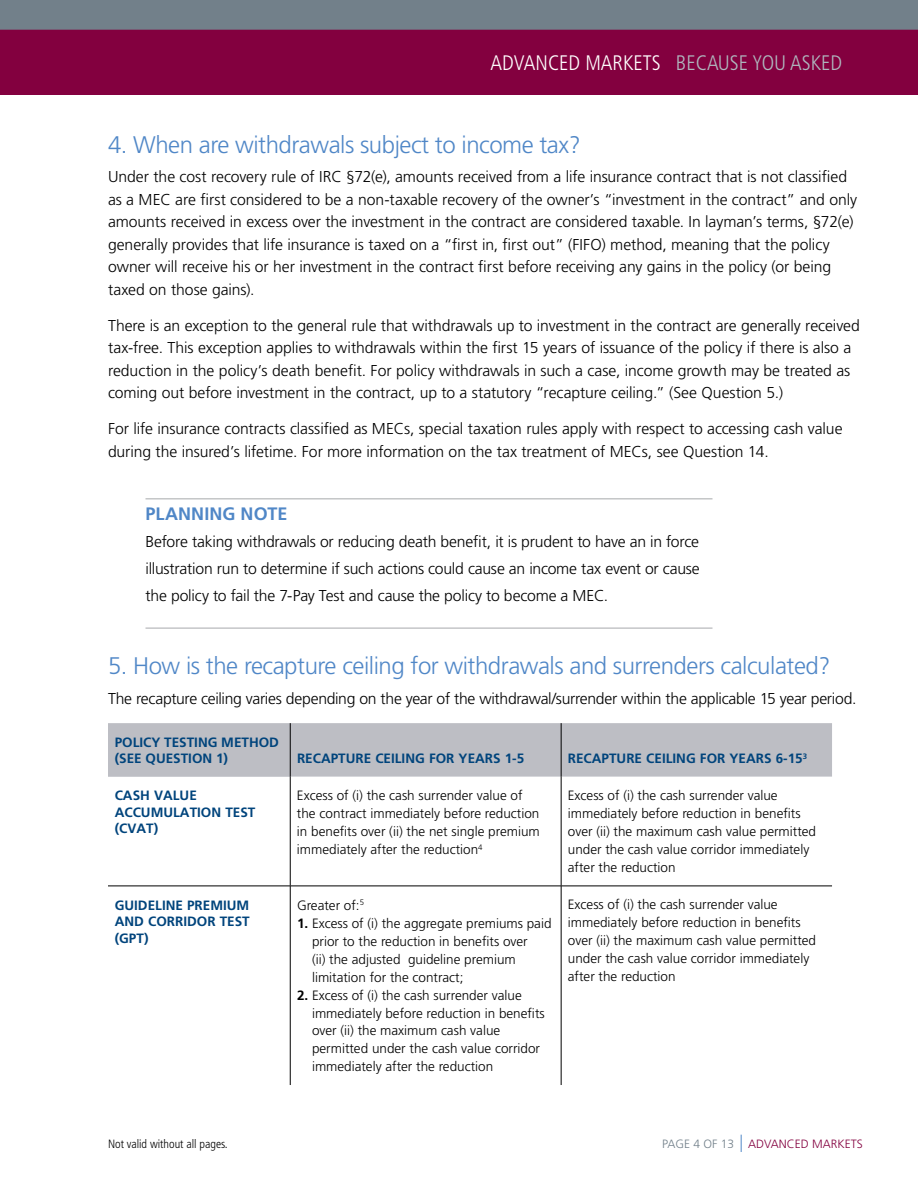
<style>
.page{position:relative;width:918px;height:1188px;background:#fff}
.page>*{position:absolute;margin:0;border:0;box-sizing:border-box;transform-origin:0 0}
.t1{font:300 24px "Frutiger LT Pro";letter-spacing:-.02em;color:#5087c7}
.t2{font:300 condensed 21px "Frutiger";color:#fff}
.t3{font:700 18px "Frutiger LT Pro";letter-spacing:.005em;color:#5087c7}
.t4{font:300 15.75px/22.5px "Frutiger LT Pro";letter-spacing:-.005em;color:#000}
.t5{font:300 13.5px/18px "Frutiger LT Pro";color:#000}
.t6{font:700 13.5px/16.5px "Frutiger LT Pro";color:#00447c}
.t7{font:300 condensed 12px "Frutiger LT Pro";color:#000}
.t8{font:300 12px "Frutiger LT Pro";color:#83003f}
.t9{font:300 12px "Frutiger LT Pro";color:#72808a}
.s1{color:#afb7be}
.s2{font-weight:700}
</style>
<div class="page">
<svg style="left:741px;top:1135px;width:1px;height:17px"></svg>
<div style="left:0;top:10px;width:918px;height:84px;background:#83003f"></div>
<div style="left:0;top:0;width:918px;height:30px;background:#72808a"></div>
<div style="left:108px;top:723px;width:724px;height:54px;background:#bdbec4"></div>
<svg style="left:291px;top:777px;width:541px;height:308px"></svg>
<hr style="left:290px;top:777px;width:1px;height:109px;background:#000">
<hr style="left:561px;top:777px;width:1px;height:109px;background:#000">
<hr style="left:108px;top:886px;width:182px;height:1px;background:#000">
<hr style="left:290px;top:886px;width:271px;height:1px;background:#000">
<hr style="left:290px;top:886px;width:1px;height:199px;background:#000">
<hr style="left:561px;top:886px;width:271px;height:1px;background:#000">
<hr style="left:561px;top:886px;width:1px;height:199px;background:#000">
<hr style="left:290px;top:723px;width:1px;height:54px;background:#000">
<hr style="left:561px;top:723px;width:1px;height:54px;background:#000">
<hr style="left:146px;top:498px;width:566px;height:1px;background:#a7a9ac">
<hr style="left:146px;top:628px;width:566px;height:1px;background:#a7a9ac">
<h2 class="t2" style="left:491px;top:51px;width:353px">ADVANCED MARKETS <span class="s1">BECAUSE YOU ASKED</span></h2>
<h1 class="t1" style="left:108px;top:131px;width:474px">4. When are withdrawals subject to income tax?</h1>
<p class="t4" style="left:108px;top:166px;width:751px">Under the cost recovery rule of IRC §72(e), amounts received from a life insurance contract that is not classified as a MEC are first considered to be a non-taxable recovery of the owner’s “investment in the contract” and only amounts received in excess over the investment in the contract are considered taxable. In layman’s terms, §72(e) generally provides that life insurance is taxed on a “first in, first out” (FIFO) method, meaning that the policy owner will receive his or her investment in the contract first before receiving any gains in the policy (or being taxed on those gains).</p>
<p class="t4" style="left:108px;top:314px;width:753px">There is an exception to the general rule that withdrawals up to investment in the contract are generally received tax-free. This exception applies to withdrawals within the first 15 years of issuance of the policy if there is also a reduction in the policy’s death benefit. For policy withdrawals in such a case, income growth may be treated as coming out before investment in the contract, up to a statutory “recapture ceiling.” (See Question 5.)</p>
<p class="t4" style="left:108px;top:418px;width:736px">For life insurance contracts classified as MECs, special taxation rules apply with respect to accessing cash value during the insured’s lifetime. For more information on the tax treatment of MECs, see Question 14.</p>
<p class="t3" style="left:146px;top:503px;width:144px">PLANNING NOTE</p>
<p class="t4" style="left:146px;top:528px;width:556px;line-height:27px;text-align:justify">Before taking withdrawals or reducing death benefit, it is prudent to have an in force illustration run to determine if such actions could cause an income tax event or cause the policy to fail the 7-Pay Test and cause the policy to become a MEC.</p>
<h1 class="t1" style="left:108px;top:652px;width:724px">5. How is the recapture ceiling for withdrawals and surrenders calculated?</h1>
<p class="t4" style="left:108px;top:687px;width:750px">The recapture ceiling varies depending on the year of the withdrawal/surrender within the applicable 15 year period.</p>
<p class="t6" style="left:115px;top:734px;width:166px">POLICY TESTING METHOD (SEE QUESTION 1)</p>
<p class="t6" style="left:297px;top:750px;width:229px">RECAPTURE CEILING FOR YEARS 1-5</p>
<p class="t6" style="left:568px;top:750px;width:241px">RECAPTURE CEILING FOR YEARS 6-15<sup>3</sup></p>
<p class="t6" style="left:115px;top:788px;width:142px">CASH VALUE<br>ACCUMULATION TEST (CVAT)</p>
<p class="t5" style="left:297px;top:787px;width:244px">Excess of (i) the cash surrender value of the contract immediately before reduction in benefits over (ii) the net single premium immediately after the reduction<sup>4</sup></p>
<p class="t5" style="left:568px;top:787px;width:250px">Excess of (i) the cash surrender value immediately before reduction in benefits over (ii) the maximum cash value permitted under the cash value corridor immediately after the reduction</p>
<p class="t6" style="left:115px;top:897px;width:137px;text-align:justify">GUIDELINE PREMIUM AND CORRIDOR TEST (GPT)</p>
<p class="t5" style="left:297px;top:896px;width:69px">Greater of:<sup>5</sup></p>
<p class="t5" style="left:568px;top:896px;width:250px">Excess of (i) the cash surrender value immediately before reduction in benefits over (ii) the maximum cash value permitted under the cash value corridor immediately after the reduction</p>
<p class="t5" style="left:312px;top:914px;width:241px;text-indent:-15px"><span class="s2">1.</span> Excess of (i) the aggregate premiums paid prior to the reduction in benefits over<br>(ii) the adjusted guideline premium limitation for the contract;</p>
<p class="t5" style="left:312px;top:986px;width:234px;text-indent:-15px"><span class="s2">2.</span> Excess of (i) the cash surrender value immediately before reduction in benefits over (ii) the maximum cash value permitted under the cash value corridor immediately after the reduction</p>
<p class="t7" style="left:108px;top:1136px;width:121px">Not valid without all pages.</p>
<p class="t8" style="left:748px;top:1136px;width:116px">ADVANCED MARKETS</p>
<p class="t9" style="left:662px;top:1136px;width:73px">PAGE 4 OF 13</p>
</div>
